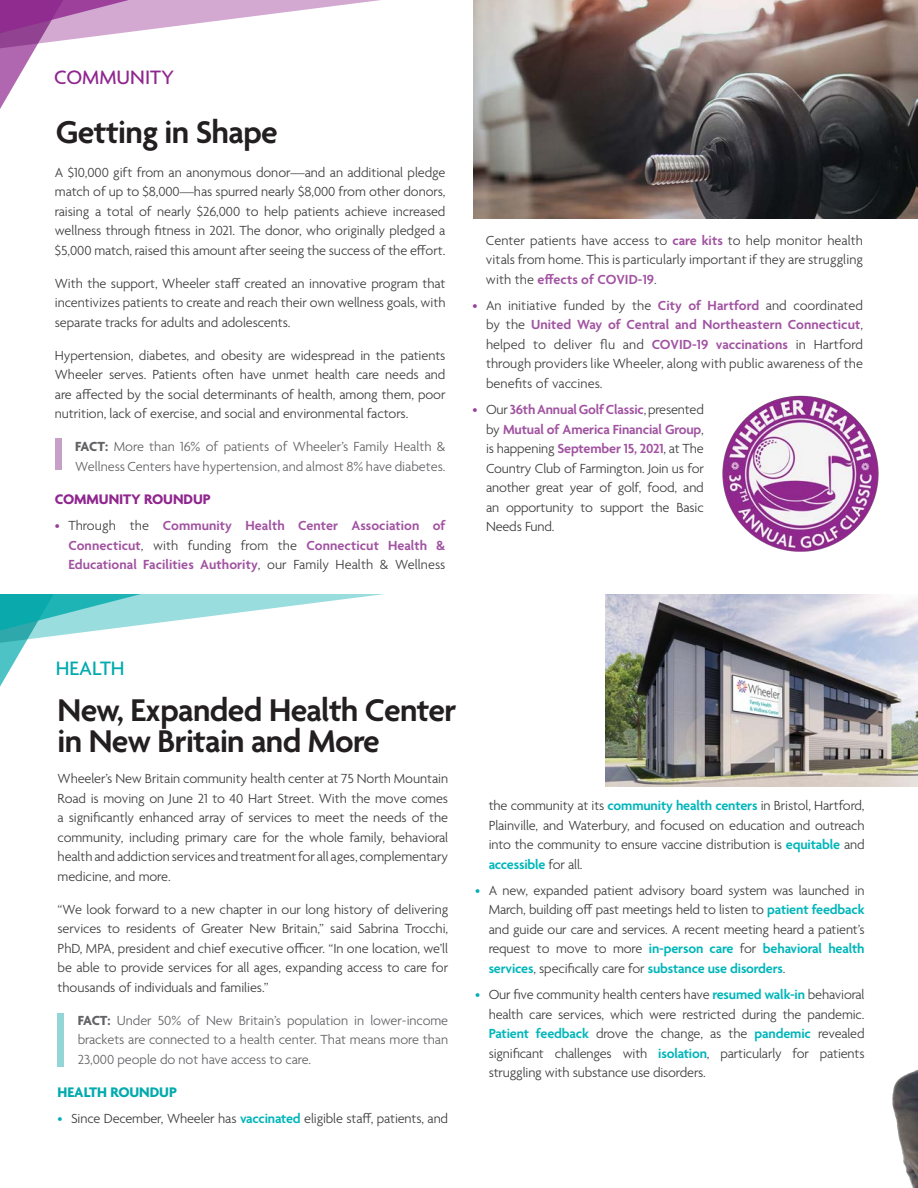
<style>
.page{position:relative;width:918px;height:1188px;background:#fff}
.page>*{position:absolute;margin:0;border:0;box-sizing:border-box;transform-origin:0 0}
.t1{font:600 34.05px "Agenda";letter-spacing:-.02em;color:#231f20}
.t2{font:500 21px "Agenda";color:#90268f}
.t3{font:500 21px "Agenda";color:#00aaad}
.Community_Roundup{font:700 15px "Agenda";letter-spacing:-.005em;color:#90268f}
.Health_Roundup{font:700 15px "Agenda";letter-spacing:-.005em;color:#00aaad}
.Body{font:300 14.25px/19.5px "Agenda";letter-spacing:-.01em;color:#3e3e3f;text-align:justify}
.Body-2{font:300 14.25px/19.5px "Agenda";letter-spacing:-.005em;color:#636366}
.t4{font:600 14.25px/19.5px "Agenda";letter-spacing:.005em;color:#a153a1;text-align:justify}
.s1{font-weight:700}
.s2{font-weight:300;color:#983e97}
.s3{font-weight:300;color:#3e3e3f}
.s4{font-weight:600;color:#a153a1}
.s5{color:#983e97}
.s6{color:#00afb3}
.s7{font-weight:600;color:#00b6ba}
</style>
<div class="page">
<img style="left:474px;top:0;width:444px;height:218px">
<svg style="left:0;top:0;width:488px;height:132px"></svg>
<img style="left:606px;top:594px;width:311px;height:193px">
<svg style="left:0;top:594px;width:384px;height:93px"></svg>
<hr style="left:917px;top:594px;width:1px;height:594px;background:#f8a16a">
<svg style="left:917px;top:1056px;width:1px;height:13px"></svg>
<img style="left:892px;top:1069px;width:26px;height:119px">
<img style="left:722px;top:395px;width:157px;height:157px">
<div style="left:55px;top:438px;width:7px;height:32px;background:#c7a0c9"></div>
<div style="left:57px;top:1013px;width:7px;height:53px;background:#94d5d8"></div>
<p class="t2" style="left:54px;top:66px;width:122px">COMMUNITY</p>
<p class="t1" style="left:56px;top:114px;width:224px">Getting in Shape</p>
<p class="Body" style="left:55px;top:163px;width:392px">A $10,000 gift from an anonymous donor—and an additional pledge match of up to $8,000—has spurred nearly $8,000 from other donors, raising a total of nearly $26,000 to help patients achieve increased wellness through fitness in 2021. The donor, who originally pledged a $5,000 match, raised this amount after seeing the success of the effort.</p>
<p class="Body" style="left:55px;top:274px;width:392px">With the support, Wheeler staff created an innovative program that incentivizes patients to create and reach their own wellness goals, with separate tracks for adults and adolescents.</p>
<p class="Body" style="left:55px;top:346px;width:392px">Hypertension, diabetes, and obesity are widespread in the patients Wheeler serves. Patients often have unmet health care needs and are affected by the social determinants of health, among them, poor nutrition, lack of exercise, and social and environmental factors.</p>
<p class="Body-2" style="left:75px;top:438px;width:372px"><span class="s1">FACT:</span> More than 16% of patients of Wheeler’s Family Health &amp;<br>Wellness Centers have hypertension, and almost 8% have diabetes.</p>
<p class="Community_Roundup" style="left:55px;top:491px;width:157px">COMMUNITY ROUNDUP</p>
<p class="t4" style="left:68px;top:517px;width:379px;text-indent:-14px"><span class="s2">•</span> <span class="s3">Through the</span> Community Health Center Association of Connecticut<span class="s3">, with funding from the</span> Connecticut Health &amp; Educational Facilities Authority<span class="s3">, our Family Health &amp; Wellness</span></p>
<p class="Body" style="left:486px;top:231px;width:379px">Center patients have access to <span class="s4">care kits</span> to help monitor health vitals from home. This is particularly important if they are struggling with the <span class="s4">effects of COVID-19</span>.</p>
<p class="Body" style="left:486px;top:296px;width:379px;text-indent:-14px"><span class="s5">•</span> An initiative funded by the <span class="s4">City of Hartford</span> and coordinated by the <span class="s4">United Way of Central and Northeastern Connecticut</span>, helped to deliver flu and <span class="s4">COVID-19 vaccinations</span> in Hartford through providers like Wheeler, along with public awareness of the benefits of vaccines.</p>
<p class="Body" style="left:486px;top:401px;width:219px;text-indent:-14px"><span class="s5">•</span> Our <span class="s4">36th Annual Golf Classic</span>, presented by <span class="s4">Mutual of America Financial Group</span>, is happening <span class="s4">September 15, 2021</span>, at The Country Club of Farmington. Join us for another great year of golf, food, and an opportunity to support the Basic Needs Fund.</p>
<p class="t3" style="left:56px;top:657px;width:70px">HEALTH</p>
<p class="t1" style="left:58px;top:691px;width:400px">New, Expanded Health Center</p>
<p class="t1" style="left:58px;top:723px;width:324px">in New Britain and More</p>
<p class="Body" style="left:58px;top:770px;width:392px">Wheeler’s New Britain community health center at 75 North Mountain Road is moving on June 21 to 40 Hart Street. With the move comes a significantly enhanced array of services to meet the needs of the community, including primary care for the whole family, behavioral health and addiction services and treatment for all ages, complementary medicine, and more.</p>
<p class="Body" style="left:58px;top:900px;width:392px">“We look forward to a new chapter in our long history of delivering services to residents of Greater New Britain,” said Sabrina Trocchi, PhD, MPA, president and chief executive officer. “In one location, we’ll be able to provide services for all ages, expanding access to care for thousands of individuals and families.”</p>
<p class="Body-2" style="left:78px;top:1011px;width:372px;text-align:justify"><span class="s1">FACT:</span> Under 50% of New Britain’s population in lower-income brackets are connected to a health center. That means more than 23,000 people do not have access to care.</p>
<p class="Health_Roundup" style="left:58px;top:1084px;width:121px">HEALTH ROUNDUP</p>
<p class="Body" style="left:58px;top:1110px;width:392px"><span class="s6">•</span> Since December, Wheeler has <span class="s7">vaccinated</span> eligible staff, patients, and</p>
<p class="Body" style="left:489px;top:797px;width:377px">the community at its <span class="s7">community health centers</span> in Bristol, Hartford, Plainville, and Waterbury, and focused on education and outreach into the community to ensure vaccine distribution is <span class="s7">equitable</span> and <span class="s7">accessible</span> for all.</p>
<p class="Body" style="left:489px;top:882px;width:377px;text-indent:-14px"><span class="s6">•</span> A new, expanded patient advisory board system was launched in March, building off past meetings held to listen to <span class="s7">patient feedback </span>and guide our care and services. A recent meeting heard a patient’s request to move to more <span class="s7">in-person care</span> for <span class="s7">behavioral health services</span>, specifically care for <span class="s7">substance use disorders</span>.</p>
<p class="Body" style="left:489px;top:986px;width:377px;text-indent:-14px"><span class="s6">•</span> Our five community health centers have <span class="s7">resumed walk-in</span> behavioral health care services, which were restricted during the pandemic.<br><span class="s7">Patient feedback</span> drove the change, as the <span class="s7">pandemic</span> revealed significant challenges with <span class="s7">isolation</span>, particularly for patients struggling with substance use disorders.</p>
</div>
